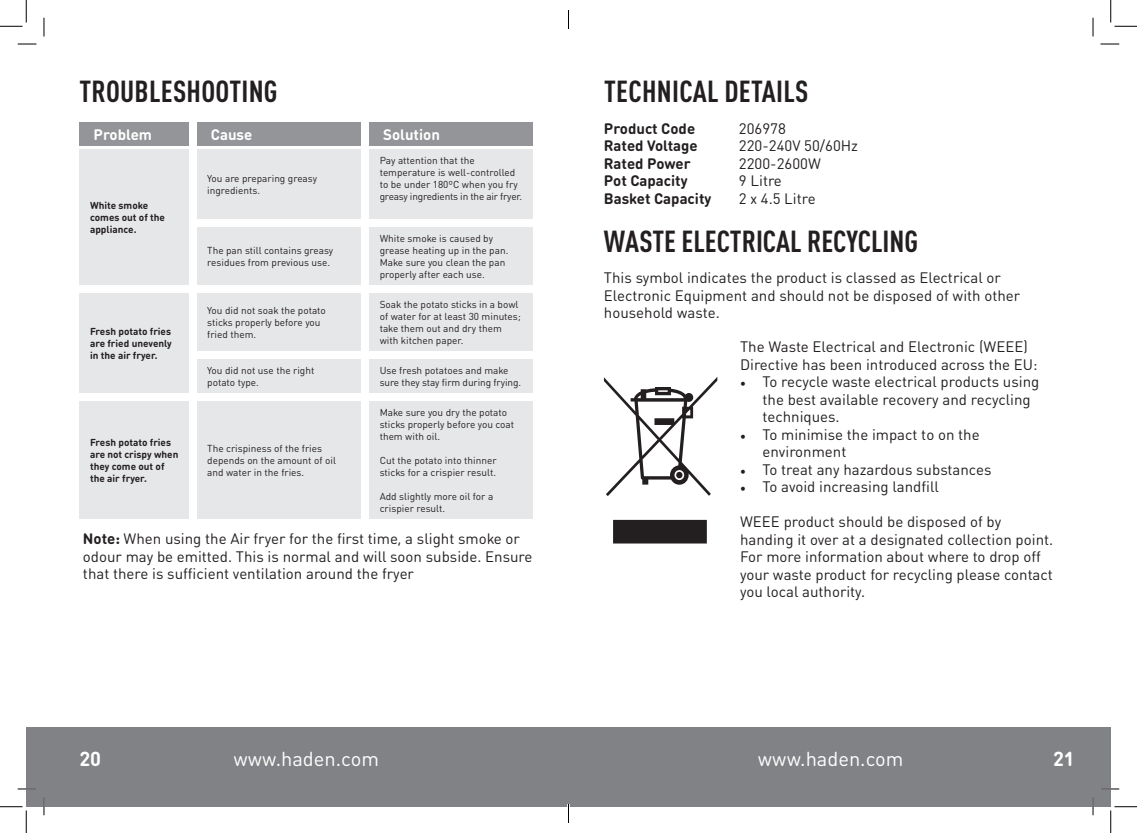
<style>
.page{position:relative;width:1137px;height:833px;background:#fff}
.page>*{position:absolute;margin:0;border:0;box-sizing:border-box;transform-origin:0 0}
.t1{font:700 condensed 30px "DINOT";letter-spacing:.005em;color:#231f20}
.t2{font:20px "DIN Round Pro";color:#fff}
.t3{font:700 20px "DIN Round Pro";color:#fff}
.t4{font:15px/17.5px "DIN Round Pro";color:#231f20}
.t5{font:700 15px "DIN Round Pro";color:#231f20}
.t6{font:700 15px "DIN Round Pro";color:#fff}
.t7{font:10px/12px "DIN Round Pro";color:#231f20}
.t8{font:700 10px/12px "DIN Round Pro";color:#231f20}
.s1{font-weight:700}
.s2{font-family:"Minion Pro"}
</style>
<div class="page">
<div style="left:26px;top:726px;width:542px;height:80px;background:#808285"></div>
<div style="left:568px;top:726px;width:543px;height:80px;background:#808285"></div>
<div style="left:79px;top:122px;width:110px;height:24px;background:#939598"></div>
<div style="left:197px;top:122px;width:164px;height:24px;background:#939598"></div>
<div style="left:369px;top:122px;width:164px;height:24px;background:#939598"></div>
<div style="left:79px;top:149px;width:110px;height:136px;background:#e6e7e9"></div>
<div style="left:197px;top:149px;width:164px;height:70px;background:#e6e7e9"></div>
<div style="left:197px;top:227px;width:164px;height:58px;background:#e6e7e9"></div>
<div style="left:369px;top:149px;width:164px;height:70px;background:#e6e7e9"></div>
<div style="left:369px;top:227px;width:164px;height:58px;background:#e6e7e9"></div>
<div style="left:79px;top:293px;width:110px;height:100px;background:#e6e7e9"></div>
<div style="left:197px;top:293px;width:164px;height:58px;background:#e6e7e9"></div>
<div style="left:369px;top:293px;width:164px;height:58px;background:#e6e7e9"></div>
<div style="left:197px;top:359px;width:164px;height:34px;background:#e6e7e9"></div>
<div style="left:369px;top:359px;width:164px;height:34px;background:#e6e7e9"></div>
<div style="left:79px;top:401px;width:110px;height:117px;background:#e6e7e9"></div>
<div style="left:197px;top:401px;width:164px;height:117px;background:#e6e7e9"></div>
<div style="left:369px;top:401px;width:164px;height:117px;background:#e6e7e9"></div>
<svg style="left:604px;top:377px;width:113px;height:166px"></svg>
<svg style="left:18px;top:43px;width:18px;height:2px"></svg>
<svg style="left:1100px;top:43px;width:19px;height:2px"></svg>
<svg style="left:18px;top:788px;width:18px;height:1px"></svg>
<svg style="left:1101px;top:788px;width:18px;height:1px"></svg>
<svg style="left:43px;top:18px;width:2px;height:18px"></svg>
<svg style="left:43px;top:797px;width:2px;height:17px"></svg>
<svg style="left:1092px;top:18px;width:2px;height:18px"></svg>
<svg style="left:1092px;top:797px;width:2px;height:17px"></svg>
<svg style="left:0;top:0;width:27px;height:27px"></svg>
<svg style="left:0;top:806px;width:27px;height:26px"></svg>
<svg style="left:1110px;top:0;width:27px;height:27px"></svg>
<svg style="left:1110px;top:806px;width:27px;height:26px"></svg>
<svg style="left:568px;top:10px;width:1px;height:19px"></svg>
<svg style="left:568px;top:804px;width:1px;height:18px"></svg>
<p class="t1" style="left:80px;top:70px;width:200px">TROUBLESHOOTING</p>
<p class="t6" style="left:94px;top:124px;width:60px">Problem</p>
<p class="t6" style="left:211px;top:124px;width:43px">Cause</p>
<p class="t6" style="left:383px;top:124px;width:58px">Solution</p>
<p class="t8" style="left:90px;top:199px;width:76px">White smoke comes out of the appliance.</p>
<p class="t8" style="left:90px;top:325px;width:83px;text-align:justify">Fresh potato fries are fried unevenly in the air fryer.</p>
<p class="t7" style="left:207px;top:172px;width:111px">You are preparing greasy ingredients.</p>
<p class="t7" style="left:207px;top:244px;width:128px">The pan still contains greasy residues from previous use.</p>
<p class="t7" style="left:380px;top:154px;width:144px">Pay attention that the temperature is well-controlled to be under 180ºC when you fry greasy ingredients in the air fryer.</p>
<p class="t7" style="left:380px;top:232px;width:130px">White smoke is caused by grease heating up in the pan.<br>Make sure you clean the pan properly after each use.</p>
<p class="t7" style="left:207px;top:304px;width:120px">You did not soak the potato sticks properly before you fried them.</p>
<p class="t7" style="left:380px;top:298px;width:143px">Soak the potato sticks in a bowl of water for at least 30 minutes; take them out and dry them with kitchen paper.</p>
<p class="t7" style="left:207px;top:364px;width:109px">You did not use the right potato type.</p>
<p class="t7" style="left:380px;top:364px;width:143px">Use fresh potatoes and make sure they stay firm during frying.</p>
<p class="t7" style="left:380px;top:405px;width:136px">Make sure you dry the potato sticks properly before you coat them with oil.</p>
<p class="t7" style="left:380px;top:453px;width:118px">Cut the potato into thinner sticks for a crispier result.</p>
<p class="t7" style="left:380px;top:489px;width:115px">Add slightly more oil for a crispier result.</p>
<p class="t4" style="left:83px;top:529px;width:451px"><span class="s1">Note:</span> When using the Air fryer for the first time, a slight smoke or odour may be emitted. This is normal and will soon subside. Ensure that there is sufficient ventilation around the fryer</p>
<p class="t8" style="left:90px;top:435px;width:90px">Fresh potato fries are not crispy when they come out of the air fryer.</p>
<p class="t7" style="left:207px;top:441px;width:130px">The crispiness of the fries depends on the amount of oil and water in the fries.</p>
<p class="t1" style="left:604px;top:70px;width:206px">TECHNICAL DETAILS</p>
<p class="t5" style="left:604px;top:118px;width:93px">Product Code</p>
<p class="t4" style="left:739px;top:119px;width:48px">206978</p>
<p class="t5" style="left:604px;top:135px;width:95px">Rated Voltage</p>
<p class="t4" style="left:739px;top:136px;width:121px">220-240V 50/60Hz</p>
<p class="t5" style="left:604px;top:153px;width:88px">Rated Power</p>
<p class="t4" style="left:739px;top:154px;width:83px">2200-2600W</p>
<p class="t5" style="left:604px;top:170px;width:85px">Pot Capacity</p>
<p class="t4" style="left:739px;top:171px;width:44px">9 Litre</p>
<p class="t5" style="left:604px;top:188px;width:109px">Basket Capacity</p>
<p class="t4" style="left:739px;top:189px;width:78px">2 x 4.5 Litre</p>
<p class="t1" style="left:604px;top:219px;width:316px">WASTE ELECTRICAL RECYCLING</p>
<p class="t4" style="left:604px;top:268px;width:418px">This symbol indicates the product is classed as Electrical or<br>Electronic Equipment and should not be disposed of with other household waste.</p>
<p class="t4" style="left:740px;top:337px;width:299px">The Waste Electrical and Electronic (WEEE)<br>Directive has been introduced across the EU:</p>
<p class="t4" style="left:762px;top:372px;width:278px;text-indent:-22px"><span class="s2">•</span> To recycle waste electrical products using the best available recovery and recycling techniques.</p>
<p class="t4" style="left:762px;top:424px;width:219px;text-indent:-22px"><span class="s2">•</span> To minimise the impact to on the environment</p>
<p class="t4" style="left:740px;top:459px;width:253px"><span class="s2">•</span> To treat any hazardous substances</p>
<p class="t4" style="left:740px;top:477px;width:200px"><span class="s2">•</span> To avoid increasing landfill</p>
<p class="t4" style="left:740px;top:512px;width:315px">WEEE product should be disposed of by handing it over at a designated collection point.<br>For more information about where to drop off your waste product for recycling please contact you local authority.</p>
<h2 class="t3" style="left:79px;top:744px;width:23px">20</h2>
<h2 class="t2" style="left:233px;top:744px;width:147px">www.haden.com</h2>
<h2 class="t2" style="left:758px;top:744px;width:147px">www.haden.com</h2>
<h2 class="t3" style="left:1053px;top:744px;width:23px">21</h2>
</div>
